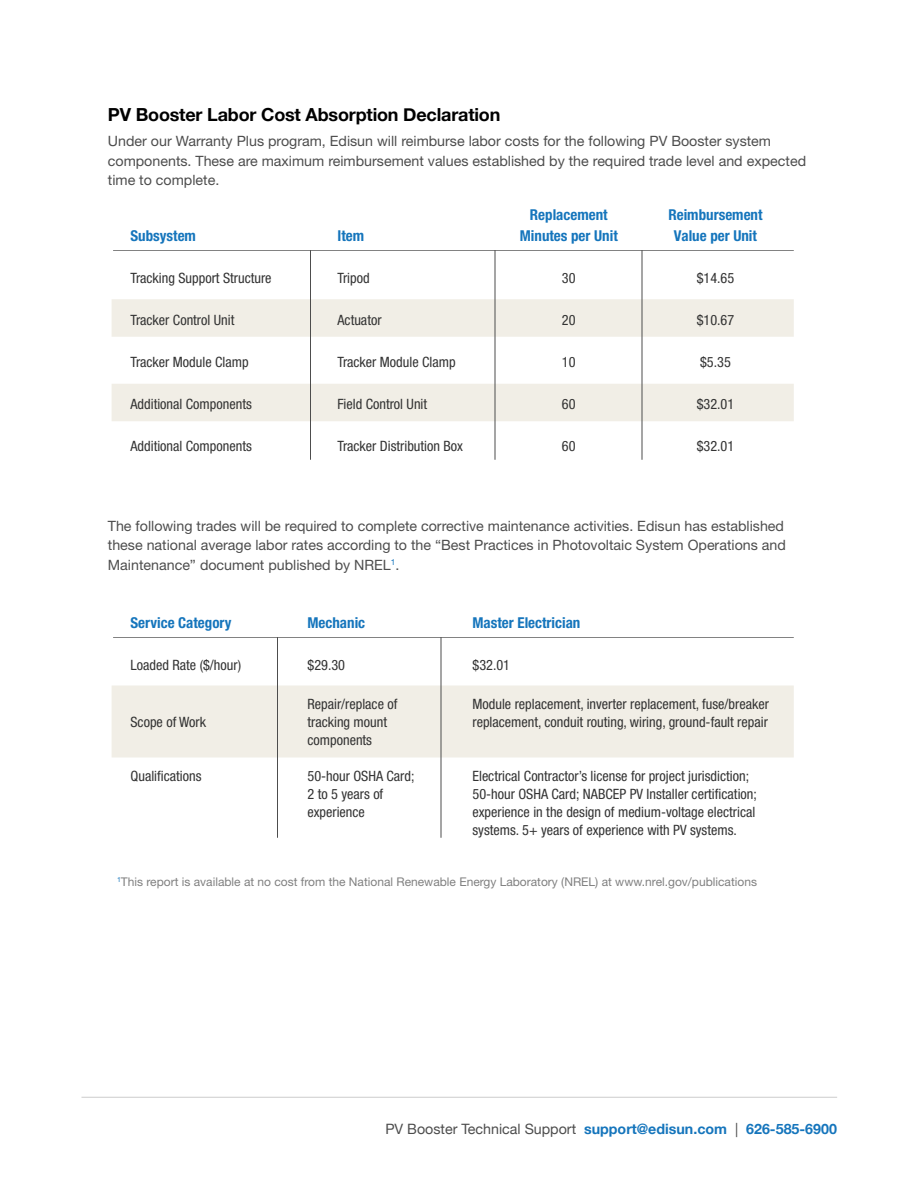
<style>
.page{position:relative;width:918px;height:1188px;background:#fff}
.page>*{position:absolute;margin:0;border:0;box-sizing:border-box;transform-origin:0 0}
.t1{font:700 18px "Helvetica Neue";letter-spacing:-.01em;color:#000}
.t2{font:700 condensed 15px/21px "Helvetica Neue";color:#1575bc;text-align:center}
.t3{font:condensed 14.25px/18px "Helvetica Neue";color:#333}
.t4{font:14.25px/19.5px "Helvetica Neue";color:#4d4d4d}
.t5{font:700 14.25px "Helvetica Neue";color:#1575bc}
.t6{font:12px "Helvetica Neue";color:#808080}
.s1{font-weight:400;color:#4d4d4d}
</style>
<div class="page">
<div style="left:112px;top:384px;width:682px;height:37px;background:#f1eee6"></div>
<div style="left:112px;top:299px;width:682px;height:38px;background:#f1eee6"></div>
<hr style="left:113px;top:250px;width:681px;height:1px;background:#4d4d4d">
<hr style="left:310px;top:250px;width:1px;height:210px;background:#4d4d4d">
<hr style="left:495px;top:250px;width:1px;height:210px;background:#4d4d4d">
<hr style="left:642px;top:250px;width:1px;height:210px;background:#4d4d4d">
<div style="left:112px;top:686px;width:682px;height:72px;background:#f1eee6"></div>
<hr style="left:113px;top:637px;width:681px;height:1px;background:#4d4d4d">
<hr style="left:277px;top:637px;width:1px;height:201px;background:#4d4d4d">
<hr style="left:441px;top:637px;width:1px;height:201px;background:#4d4d4d">
<hr style="left:81px;top:1097px;width:756px;height:1px;background:#ccc">
<p class="t1" style="left:108px;top:100px;width:394px">PV Booster Labor Cost Absorption Declaration</p>
<p class="t4" style="left:108px;top:131px;width:700px">Under our Warranty Plus program, Edisun will reimburse labor costs for the following PV Booster system components. These are maximum reimbursement values established by the required trade level and expected time to complete.</p>
<p class="t2" style="left:130px;top:225px;width:67px">Subsystem</p>
<p class="t3" style="left:130px;top:269px;width:143px">Tracking Support Structure</p>
<p class="t3" style="left:130px;top:311px;width:105px">Tracker Control Unit</p>
<p class="t3" style="left:130px;top:353px;width:120px">Tracker Module Clamp</p>
<p class="t3" style="left:130px;top:395px;width:123px">Additional Components</p>
<p class="t3" style="left:130px;top:437px;width:123px">Additional Components</p>
<p class="t2" style="left:338px;top:225px;width:28px">Item</p>
<p class="t3" style="left:338px;top:269px;width:34px">Tripod</p>
<p class="t3" style="left:338px;top:311px;width:46px">Actuator</p>
<p class="t3" style="left:338px;top:353px;width:120px">Tracker Module Clamp</p>
<p class="t3" style="left:338px;top:395px;width:91px">Field Control Unit</p>
<p class="t3" style="left:338px;top:437px;width:127px">Tracker Distribution Box</p>
<p class="t2" style="left:520px;top:204px;width:99px">Replacement<br>Minutes per Unit</p>
<p class="t3" style="left:562px;top:269px;width:15px">30</p>
<p class="t3" style="left:562px;top:311px;width:15px">20</p>
<p class="t3" style="left:562px;top:353px;width:15px">10</p>
<p class="t3" style="left:562px;top:395px;width:15px">60</p>
<p class="t3" style="left:562px;top:437px;width:15px">60</p>
<p class="t2" style="left:668px;top:204px;width:96px">Reimbursement<br>Value per Unit</p>
<p class="t3" style="left:697px;top:269px;width:39px">$14.65</p>
<p class="t3" style="left:697px;top:311px;width:39px">$10.67</p>
<p class="t3" style="left:700px;top:353px;width:32px">$5.35</p>
<p class="t3" style="left:697px;top:395px;width:39px">$32.01</p>
<p class="t3" style="left:697px;top:437px;width:39px">$32.01</p>
<p class="t4" style="left:108px;top:516px;width:680px">The following trades will be required to complete corrective maintenance activities. Edisun has established these national average labor rates according to the “Best Practices in Photovoltaic System Operations and<br>Maintenance” document published by NREL<sup>1</sup>.</p>
<p class="t2" style="left:130px;top:612px;width:103px">Service Category</p>
<p class="t3" style="left:130px;top:656px;width:112px">Loaded Rate ($/hour)</p>
<p class="t3" style="left:130px;top:713px;width:77px">Scope of Work</p>
<p class="t3" style="left:130px;top:767px;width:73px">Qualifications</p>
<p class="t2" style="left:308px;top:612px;width:59px">Mechanic</p>
<p class="t3" style="left:308px;top:656px;width:39px">$29.30</p>
<p class="t3" style="left:308px;top:695px;width:91px">Repair/replace of tracking mount components</p>
<p class="t3" style="left:308px;top:767px;width:109px">50-hour OSHA Card;<br>2 to 5 years of experience</p>
<p class="t2" style="left:472px;top:612px;width:109px">Master Electrician</p>
<p class="t3" style="left:472px;top:656px;width:39px">$32.01</p>
<p class="t3" style="left:472px;top:695px;width:298px">Module replacement, inverter replacement, fuse/breaker replacement, conduit routing, wiring, ground-fault repair</p>
<p class="t3" style="left:472px;top:767px;width:286px">Electrical Contractor’s license for project jurisdiction; 50-hour OSHA Card; NABCEP PV Installer certification; experience in the design of medium-voltage electrical systems. 5+ years of experience with PV systems.</p>
<p class="t6" style="left:117px;top:875px;width:642px"><sup>1</sup>This report is available at no cost from the National Renewable Energy Laboratory (NREL) at www.nrel.gov/publications</p>
<p class="t5" style="left:385px;top:1118px;width:453px"><span class="s1">PV Booster Technical Support</span> support@edisun.com <span class="s1">|</span> 626-585-6900</p>
</div>
